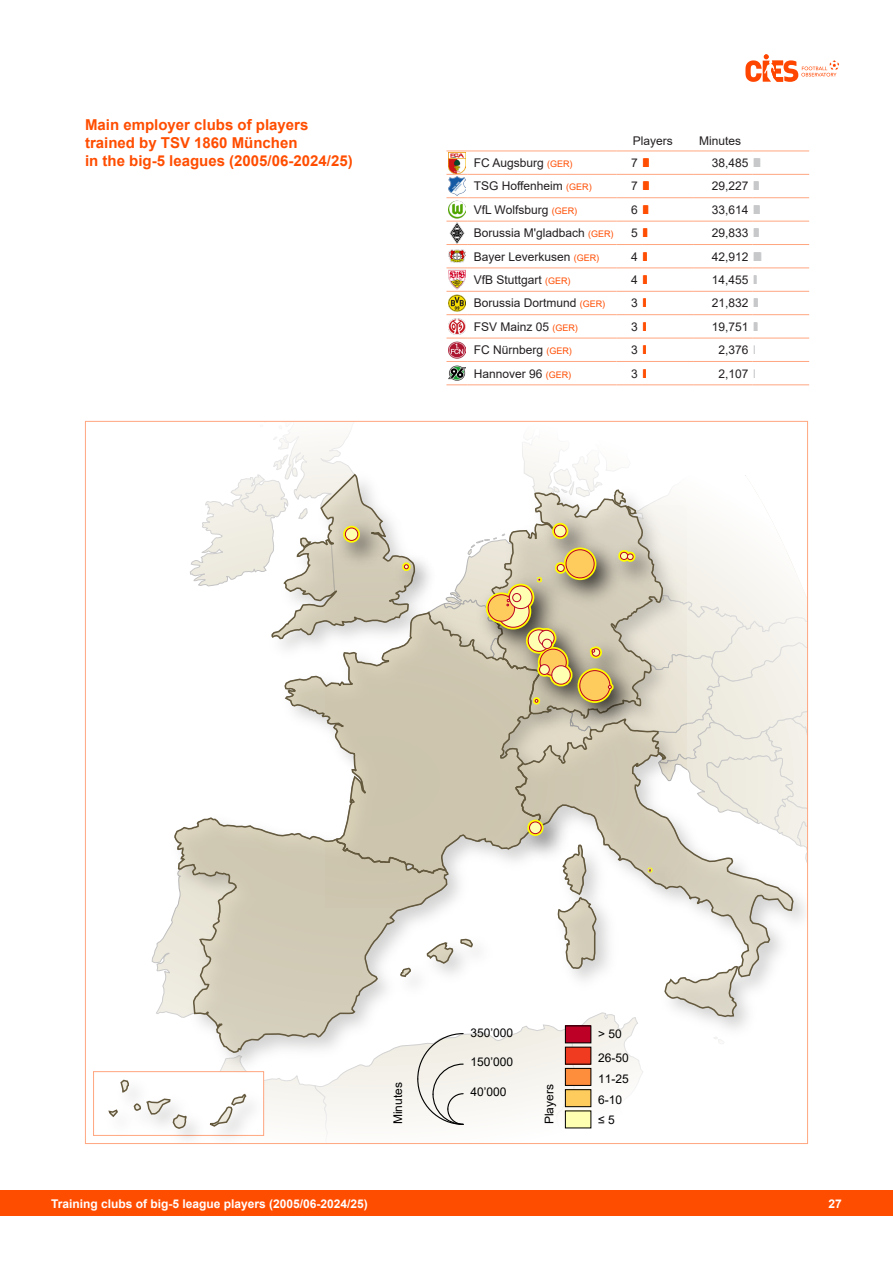
<style>
.page{position:relative;width:893px;height:1263px;background:#fff}
.page>*{position:absolute;margin:0;border:0;box-sizing:border-box;transform-origin:0 0}
.titre-niv2{font:700 15px/18px "Arial";color:#ff4d00}
.tab1-detail1{font:12px "Arial";color:#231f20}
.t1{font:12px/23.5px "Arial";color:#000}
.t2{font:700 12px "Arial";color:#fff}
.tab1-value{font:12px "Arial";letter-spacing:-.2em;color:#ff4d00}
.tab1-detail1-2{font:12px "Arial";letter-spacing:-.2em;color:#231f20}
.tab1-detail1-3{font:12px "Arial";letter-spacing:-.2em;color:#c7c8ca}
.tab1-detail1-4{font:12px "Arial";letter-spacing:-.1em;color:#231f20}
.tab1-value-2{font:12px "Arial";color:#231f20}
.s1{font-size:9px;color:#ff4d00}
.s2{color:#231f20}
.s3{color:#c7c8ca}
</style>
<div class="page">
<div style="left:0;top:1191px;width:893px;height:25px;background:#ff4d00"></div>
<svg style="left:745px;top:54px;width:94px;height:28px"></svg>
<svg style="left:446px;top:174px;width:22px;height:1px"></svg>
<hr style="left:468px;top:174px;width:149px;height:1px;background:#ffa680">
<svg style="left:617px;top:174px;width:25px;height:1px"></svg>
<hr style="left:642px;top:174px;width:51px;height:1px;background:#ffa680">
<hr style="left:693px;top:174px;width:60px;height:1px;background:#ffa680">
<hr style="left:753px;top:174px;width:56px;height:1px;background:#ffa680">
<svg style="left:446px;top:197px;width:22px;height:1px"></svg>
<hr style="left:468px;top:197px;width:149px;height:1px;background:#ffa680">
<svg style="left:617px;top:197px;width:25px;height:1px"></svg>
<hr style="left:642px;top:197px;width:51px;height:1px;background:#ffa680">
<hr style="left:693px;top:197px;width:60px;height:1px;background:#ffa680">
<hr style="left:753px;top:197px;width:56px;height:1px;background:#ffa680">
<svg style="left:446px;top:221px;width:22px;height:1px"></svg>
<hr style="left:468px;top:221px;width:149px;height:1px;background:#ffa680">
<svg style="left:617px;top:221px;width:25px;height:1px"></svg>
<hr style="left:642px;top:221px;width:51px;height:1px;background:#ffa680">
<hr style="left:693px;top:221px;width:60px;height:1px;background:#ffa680">
<hr style="left:753px;top:221px;width:56px;height:1px;background:#ffa680">
<svg style="left:446px;top:244px;width:22px;height:1px"></svg>
<hr style="left:468px;top:244px;width:149px;height:1px;background:#ffa680">
<svg style="left:617px;top:244px;width:25px;height:1px"></svg>
<hr style="left:642px;top:244px;width:51px;height:1px;background:#ffa680">
<hr style="left:693px;top:244px;width:60px;height:1px;background:#ffa680">
<hr style="left:753px;top:244px;width:56px;height:1px;background:#ffa680">
<svg style="left:446px;top:268px;width:22px;height:1px"></svg>
<hr style="left:468px;top:268px;width:149px;height:1px;background:#ffa680">
<svg style="left:617px;top:268px;width:25px;height:1px"></svg>
<hr style="left:642px;top:268px;width:51px;height:1px;background:#ffa680">
<hr style="left:693px;top:268px;width:60px;height:1px;background:#ffa680">
<hr style="left:753px;top:268px;width:56px;height:1px;background:#ffa680">
<svg style="left:446px;top:291px;width:22px;height:1px"></svg>
<hr style="left:468px;top:291px;width:149px;height:1px;background:#ffa680">
<svg style="left:617px;top:291px;width:25px;height:1px"></svg>
<hr style="left:642px;top:291px;width:51px;height:1px;background:#ffa680">
<hr style="left:693px;top:291px;width:60px;height:1px;background:#ffa680">
<hr style="left:753px;top:291px;width:56px;height:1px;background:#ffa680">
<svg style="left:446px;top:314px;width:22px;height:1px"></svg>
<hr style="left:468px;top:314px;width:149px;height:1px;background:#ffa680">
<svg style="left:617px;top:314px;width:25px;height:1px"></svg>
<hr style="left:642px;top:314px;width:51px;height:1px;background:#ffa680">
<hr style="left:693px;top:314px;width:60px;height:1px;background:#ffa680">
<hr style="left:753px;top:314px;width:56px;height:1px;background:#ffa680">
<svg style="left:446px;top:338px;width:22px;height:1px"></svg>
<hr style="left:468px;top:338px;width:149px;height:1px;background:#ffa680">
<svg style="left:617px;top:338px;width:25px;height:1px"></svg>
<hr style="left:642px;top:338px;width:51px;height:1px;background:#ffa680">
<hr style="left:693px;top:338px;width:60px;height:1px;background:#ffa680">
<hr style="left:753px;top:338px;width:56px;height:1px;background:#ffa680">
<svg style="left:446px;top:361px;width:22px;height:1px"></svg>
<hr style="left:468px;top:361px;width:149px;height:1px;background:#ffa680">
<svg style="left:617px;top:361px;width:25px;height:1px"></svg>
<hr style="left:642px;top:361px;width:51px;height:1px;background:#ffa680">
<hr style="left:693px;top:361px;width:60px;height:1px;background:#ffa680">
<hr style="left:753px;top:361px;width:56px;height:1px;background:#ffa680">
<svg style="left:446px;top:385px;width:22px;height:1px"></svg>
<hr style="left:468px;top:385px;width:149px;height:1px;background:#ffa680">
<svg style="left:617px;top:385px;width:25px;height:1px"></svg>
<hr style="left:642px;top:385px;width:51px;height:1px;background:#ffa680">
<hr style="left:693px;top:385px;width:60px;height:1px;background:#ffa680">
<hr style="left:753px;top:385px;width:56px;height:1px;background:#ffa680">
<svg style="left:446px;top:151px;width:22px;height:1px"></svg>
<hr style="left:468px;top:151px;width:149px;height:1px;background:#ffa680">
<svg style="left:617px;top:151px;width:25px;height:1px"></svg>
<hr style="left:642px;top:151px;width:51px;height:1px;background:#ffa680">
<hr style="left:693px;top:151px;width:60px;height:1px;background:#ffa680">
<hr style="left:753px;top:151px;width:56px;height:1px;background:#ffa680">
<img style="left:449px;top:152px;width:16px;height:21px">
<img style="left:449px;top:176px;width:16px;height:20px">
<img style="left:449px;top:200px;width:16px;height:19px">
<img style="left:449px;top:222px;width:16px;height:21px">
<img style="left:449px;top:249px;width:16px;height:14px">
<img style="left:449px;top:269px;width:16px;height:21px">
<img style="left:449px;top:294px;width:16px;height:18px">
<img style="left:449px;top:318px;width:16px;height:17px">
<img style="left:449px;top:341px;width:16px;height:18px">
<img style="left:449px;top:365px;width:16px;height:16px">
<svg style="left:93px;top:428px;width:713px;height:711px"></svg>
<div style="left:565px;top:1026px;width:26px;height:17px;background:#bd0026"></div>
<div style="left:565px;top:1047px;width:26px;height:17px;background:#f03b20"></div>
<div style="left:565px;top:1068px;width:26px;height:17px;background:#fe8d3c"></div>
<div style="left:565px;top:1068px;width:26px;height:17px;border:1px solid #000"></div>
<div style="left:565px;top:1090px;width:26px;height:17px;background:#fecc5c"></div>
<div style="left:565px;top:1089px;width:26px;height:18px;border:1px solid #000"></div>
<div style="left:565px;top:1111px;width:26px;height:17px;background:#ffffb2"></div>
<p class="titre-niv2" style="left:85px;top:116px;width:225px">Main employer clubs of players trained by TSV 1860 München</p>
<p class="titre-niv2" style="left:85px;top:152px;width:269px">in the big-5 leagues (2005/06-2024/25)</p>
<p class="tab1-value-2" style="left:633px;top:132px;width:42px">Players</p>
<p class="tab1-detail1" style="left:699px;top:132px;width:44px">Minutes</p>
<p class="tab1-detail1" style="left:474px;top:155px;width:100px">FC Augsburg <span class="s1">(GER)</span></p>
<p class="tab1-value" style="left:631px;top:155px;width:20px"><span class="s2">7</span> IIIIII</p>
<p class="tab1-detail1-3" style="left:712px;top:155px;width:51px"><span class="s2">38,485</span> IIIIIII</p>
<p class="tab1-detail1" style="left:474px;top:178px;width:119px">TSG Hoffenheim <span class="s1">(GER)</span></p>
<p class="tab1-value" style="left:631px;top:178px;width:20px"><span class="s2">7</span> IIIIII</p>
<p class="tab1-detail1-2" style="left:712px;top:178px;width:49px">29,227 <span class="s3">IIIII</span></p>
<p class="tab1-detail1" style="left:474px;top:201px;width:105px">VfL Wolfsburg <span class="s1">(GER)</span></p>
<p class="tab1-value" style="left:631px;top:201px;width:19px"><span class="s2">6</span> IIIII</p>
<p class="tab1-detail1-2" style="left:712px;top:201px;width:50px">33,614 <span class="s3">IIIIII</span></p>
<p class="tab1-detail1" style="left:474px;top:225px;width:141px">Borussia M'gladbach <span class="s1">(GER)</span></p>
<p class="tab1-value" style="left:631px;top:225px;width:18px"><span class="s2">5</span> IIII</p>
<p class="tab1-detail1-2" style="left:712px;top:225px;width:49px">29,833 <span class="s3">IIIII</span></p>
<p class="tab1-detail1" style="left:474px;top:248px;width:127px">Bayer Leverkusen <span class="s1">(GER)</span></p>
<p class="tab1-value" style="left:631px;top:248px;width:18px"><span class="s2">4</span> IIII</p>
<p class="tab1-detail1-3" style="left:712px;top:248px;width:52px"><span class="s2">4 2 , 9 1 2</span> IIIIIIII</p>
<p class="tab1-detail1" style="left:474px;top:271px;width:98px">VfB Stuttgart <span class="s1">(GER)</span></p>
<p class="tab1-value" style="left:631px;top:271px;width:18px"><span class="s2">4</span> IIII</p>
<p class="tab1-detail1" style="left:712px;top:271px;width:48px">14,455 <span class="s3">III</span></p>
<p class="tab1-detail1" style="left:474px;top:295px;width:133px">Borussia Dortmund <span class="s1">(GER)</span></p>
<p class="tab1-value" style="left:631px;top:295px;width:18px"><span class="s2">3</span> III</p>
<p class="tab1-detail1-4" style="left:712px;top:295px;width:49px">21,832 <span class="s3">IIII</span></p>
<p class="tab1-detail1" style="left:474px;top:318px;width:106px">FSV Mainz 05 <span class="s1">(GER)</span></p>
<p class="tab1-value" style="left:631px;top:318px;width:18px"><span class="s2">3</span> III</p>
<p class="tab1-detail1-4" style="left:712px;top:318px;width:49px">19,751 <span class="s3">IIII</span></p>
<p class="tab1-detail1" style="left:474px;top:342px;width:100px">FC Nürnberg <span class="s1">(GER)</span></p>
<p class="tab1-value" style="left:631px;top:342px;width:18px"><span class="s2">3</span> III</p>
<p class="tab1-detail1" style="left:718px;top:342px;width:39px">2,376 <span class="s3">I</span></p>
<p class="tab1-detail1" style="left:474px;top:365px;width:99px">Hannover 96 <span class="s1">(GER)</span></p>
<p class="tab1-value" style="left:631px;top:365px;width:18px"><span class="s2">3</span> III</p>
<p class="tab1-detail1" style="left:718px;top:365px;width:39px">2,107 <span class="s3">I</span></p>
<p class="t1" style="left:470px;top:1021px;width:44px">350’000</p>
<p class="t1" style="left:470px;top:1050px;width:44px">150’000</p>
<p class="t1" style="left:386px;top:1124px;width:44px;rotate:-90deg">Minutes</p>
<p class="t1" style="left:538px;top:1124px;width:42px;rotate:-90deg">Players</p>
<p class="t1" style="left:470px;top:1080px;width:38px">40’000</p>
<p class="t1" style="left:598px;top:1022px;width:32px">&gt; 50<br>26-50</p>
<p class="t1" style="left:598px;top:1067px;width:32px;line-height:21.6px">11-25<br>6-10</p>
<p class="t1" style="left:598px;top:1108px;width:18px">≤ 5</p>
<p class="t2" style="left:51px;top:1195px;width:318px">Training clubs of big-5 league players (2005/06-2024/25)</p>
<p class="t2" style="left:829px;top:1195px;width:15px">27</p>
</div>
